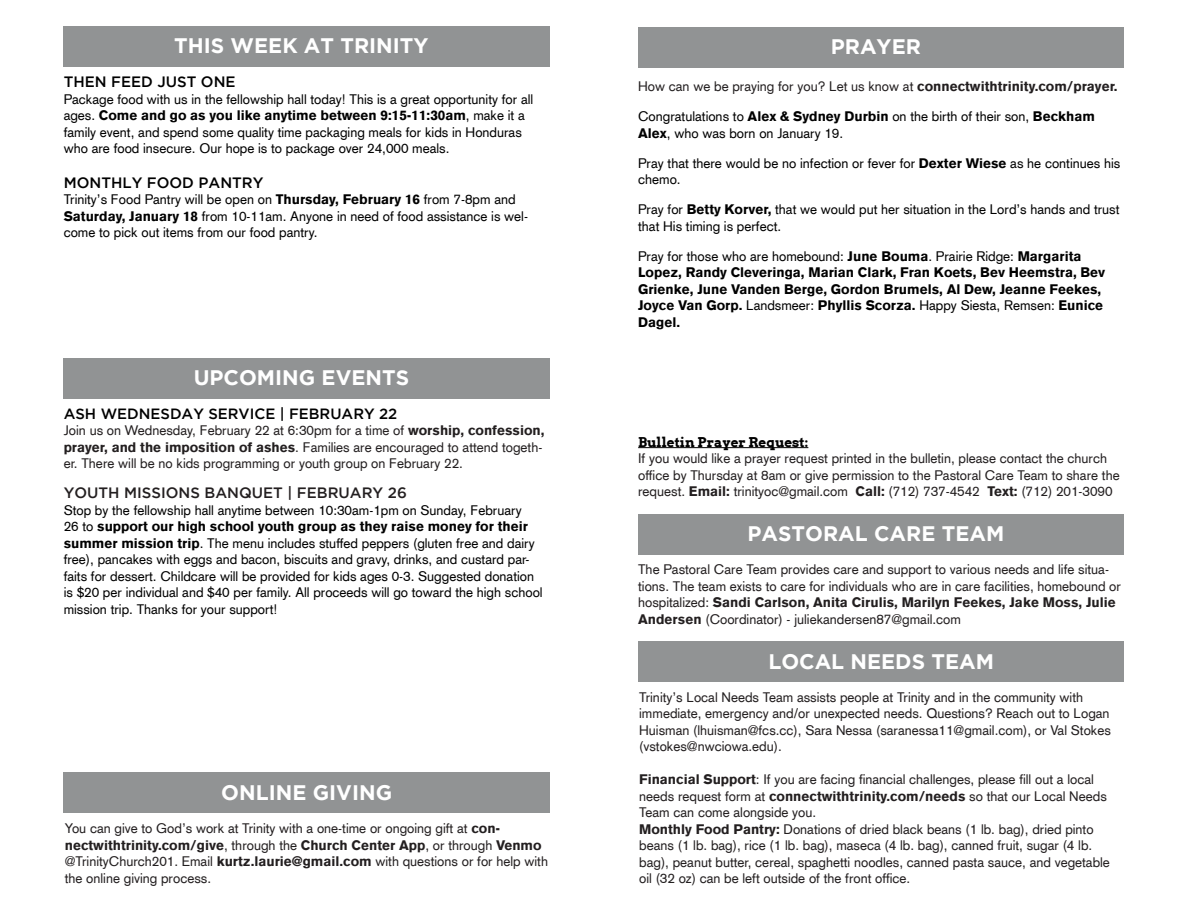
<style>
.page{position:relative;width:1188px;height:918px;background:#fff}
.page>*{position:absolute;margin:0;border:0;box-sizing:border-box;transform-origin:0 0}
.t1{font:700 21px "Gotham";color:#fff}
.t2{font:500 15px "Gotham";color:#000}
.t3{font:500 15px "Gotham";color:#231f20}
.t4{font:500 14.85px "Gotham";color:#000}
.t5{font:13.5px/16.5px "Akzidenz Grotesk CE";color:#231f20}
.t6{font:13.5px/16.5px "Akzidenz Grotesk CE";color:#000}
.t7{font:900 13.5px/16.5px "Akzidenz Grotesk CE";color:#000}
.s1{font-weight:900}
.s2{font-weight:400}
.s3{font-family:"Arvo";font-weight:700;color:#000}
</style>
<div class="page">
<div style="left:638px;top:27px;width:486px;height:41px;background:#919394"></div>
<div style="left:638px;top:641px;width:486px;height:41px;background:#919394"></div>
<hr style="left:638px;top:447px;width:170px;height:1px;background:#000">
<div style="left:638px;top:514px;width:486px;height:41px;background:#919394"></div>
<div style="left:64px;top:26px;width:486px;height:41px;background:#919394"></div>
<div style="left:64px;top:772px;width:486px;height:40px;background:#919394"></div>
<div style="left:64px;top:358px;width:486px;height:41px;background:#919394"></div>
<p class="t1" style="left:174px;top:34px;width:256px">THIS WEEK AT TRINITY</p>
<p class="t2" style="left:64px;top:74px;width:173px">THEN FEED JUST ONE</p>
<p class="t6" style="left:64px;top:91px;width:471px">Package food with us in the fellowship hall today! This is a great opportunity for all ages. <span class="s1">Come and go as you like anytime between 9:15-11:30am</span>, make it a family event, and spend some quality time packaging meals for kids in Honduras who are food insecure. Our hope is to package over 24,000 meals.</p>
<p class="t2" style="left:64px;top:174px;width:201px">MONTHLY FOOD PANTRY</p>
<p class="t6" style="left:64px;top:191px;width:466px">Trinity’s Food Pantry will be open on <span class="s1">Thursday, February 16</span> from 7-8pm and<br><span class="s1">Saturday, January 18</span> from 10-11am. Anyone in need of food assistance is wel&shy;come to pick out items from our food pantry.</p>
<p class="t1" style="left:194px;top:366px;width:217px">UPCOMING EVENTS</p>
<p class="t4" style="left:64px;top:405px;width:335px">ASH WEDNESDAY SERVICE | FEBRUARY 22</p>
<p class="t5" style="left:64px;top:422px;width:482px">Join us on Wednesday, February 22 at 6:30pm for a time of <span class="s1">worship, confession, prayer, and the imposition of ashes</span>. Families are encouraged to attend togeth&shy;er. There will be no kids programming or youth group on February 22.</p>
<p class="t3" style="left:64px;top:484px;width:345px">YOUTH MISSIONS BANQUET | FEBRUARY 26</p>
<p class="t6" style="left:64px;top:501px;width:480px">Stop by the fellowship hall anytime between 10:30am-1pm on Sunday, February<br>26 to <span class="s1">support our high school youth group as they raise money for their summer mission trip</span>. The menu includes stuffed peppers (gluten free and dairy free), pancakes with eggs and bacon, biscuits and gravy, drinks, and custard par&shy;faits for dessert. Childcare will be provided for kids ages 0-3. Suggested donation is $20 per individual and $40 per family. All proceeds will go toward the high school mission trip. Thanks for your support!</p>
<p class="t1" style="left:221px;top:780px;width:172px">ONLINE GIVING</p>
<p class="t5" style="left:65px;top:820px;width:485px">You can give to God’s work at Trinity with a one-time or ongoing gift at <span class="s1">con&shy;nectwithtrinity.com/give</span>, through the <span class="s1">Church Center App</span>, or through <span class="s1">Venmo </span>@TrinityChurch201. Email <span class="s1">kurtz.laurie@gmail.com</span> with questions or for help with the online giving process.</p>
<p class="t1" style="left:831px;top:35px;width:92px">PRAYER</p>
<p class="t5" style="left:638px;top:78px;width:481px">How can we be praying for you? Let us know at <span class="s1">connectwithtrinity.com/prayer.</span></p>
<p class="t6" style="left:638px;top:108px;width:458px">Congratulations to <span class="s1">Alex &amp; Sydney Durbin</span> on the birth of their son, <span class="s1">Beckham<br>Alex</span>, who was born on January 19.</p>
<p class="t6" style="left:638px;top:154px;width:484px">Pray that there would be no infection or fever for <span class="s1">Dexter Wiese</span> as he continues his chemo.</p>
<p class="t6" style="left:638px;top:201px;width:483px">Pray for <span class="s1">Betty Korver,</span> that we would put her situation in the Lord’s hands and trust that His timing is perfect.</p>
<p class="t7" style="left:638px;top:248px;width:469px"><span class="s2">Pray for those who are homebound:</span> June Bouma<span class="s2">. Prairie Ridge:</span> Margarita Lopez, Randy Cleveringa, Marian Clark, Fran Koets, Bev Heemstra, Bev Grienke, June Vanden Berge, Gordon Brumels, Al Dew, Jeanne Feekes, Joyce Van Gorp. <span class="s2">Landsmeer:</span> Phyllis Scorza. <span class="s2">Happy Siesta, Remsen:</span> Eunice Dagel.</p>
<p class="t5" style="left:638px;top:433px;width:483px"><span class="s3">Bulletin Prayer Request:<br></span>If you would like a prayer request printed in the bulletin, please contact the church office by Thursday at 8am or give permission to the Pastoral Care Team to share the request. <span class="s1">Email:</span> trinityoc@gmail.com <span class="s1">Call:</span> (712) 737-4542 <span class="s1">Text:</span> (712) 201-3090</p>
<p class="t1" style="left:748px;top:521px;width:258px">PASTORAL CARE TEAM</p>
<p class="t5" style="left:638px;top:561px;width:484px">The Pastoral Care Team provides care and support to various needs and life situa&shy;tions. The team exists to care for individuals who are in care facilities, homebound or hospitalized: <span class="s1">Sandi Carlson, Anita Cirulis, Marilyn Feekes, Jake Moss, Julie Andersen</span> (Coordinator) - juliekandersen87@gmail.com</p>
<p class="t1" style="left:768px;top:650px;width:227px">LOCAL NEEDS TEAM</p>
<p class="t5" style="left:639px;top:689px;width:473px">Trinity’s Local Needs Team assists people at Trinity and in the community with immediate, emergency and/or unexpected needs. Questions? Reach out to Logan<br>Huisman (lhuisman@fcs.cc), Sara Nessa (saranessa11@gmail.com), or Val Stokes</p>
<p class="t5" style="left:639px;top:738px;width:144px">(vstokes@nwciowa.edu).</p>
<p class="t5" style="left:639px;top:771px;width:469px"><span class="s1">Financial Support</span>: If you are facing financial challenges, please fill out a local needs request form at <span class="s1">connectwithtrinity.com/needs</span> so that our Local Needs<br>Team can come alongside you.</p>
<p class="t5" style="left:639px;top:821px;width:472px"><span class="s1">Monthly Food Pantry:</span> Donations of dried black beans (1 lb. bag), dried pinto beans (1 lb. bag), rice (1 lb. bag), maseca (4 lb. bag), canned fruit, sugar (4 lb. bag), peanut butter, cereal, spaghetti noodles, canned pasta sauce, and vegetable oil (32 oz) can be left outside of the front office.</p>
</div>
